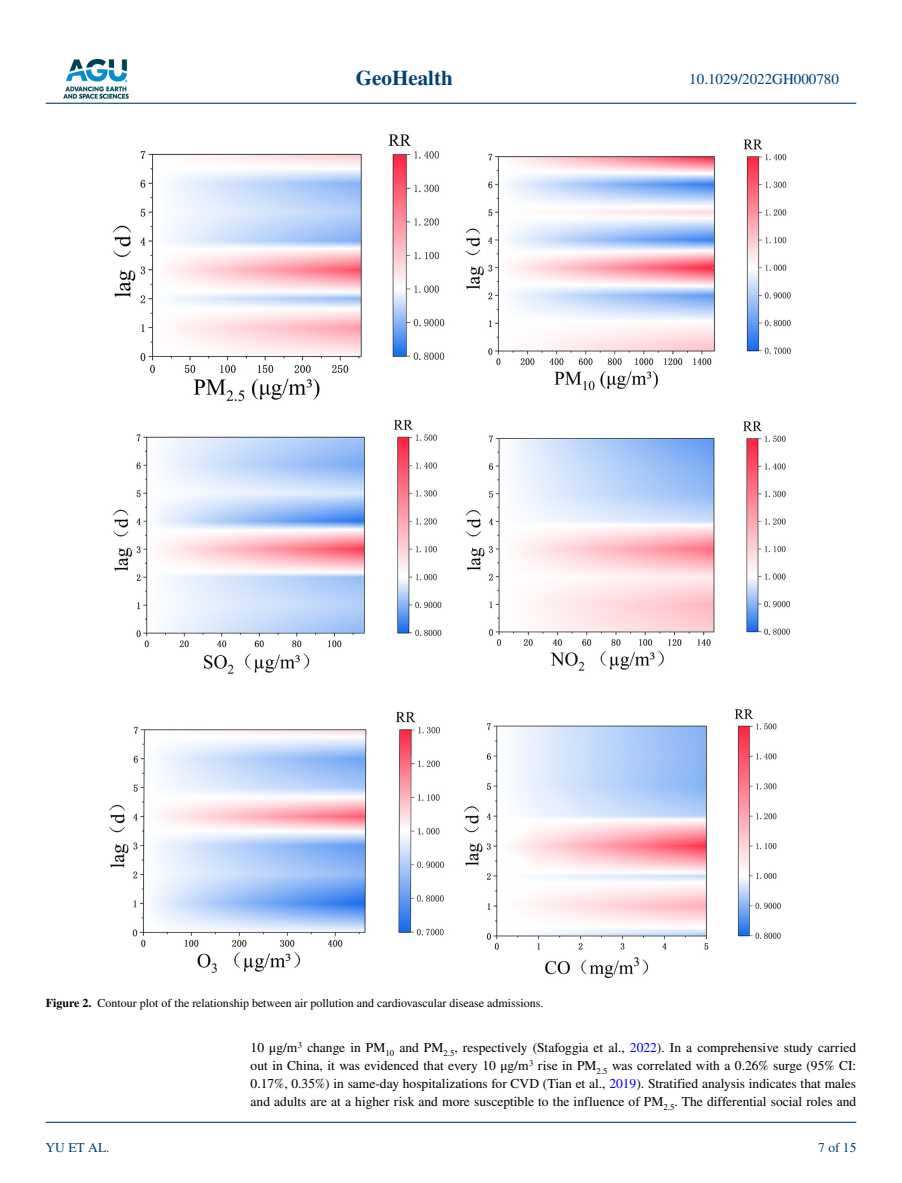
<style>
.page{position:relative;width:902px;height:1183px;background:#fff}
.page>*{position:absolute;margin:0;border:0;box-sizing:border-box;transform-origin:0 0}
.t1{font:700 21px "STIX";color:#004174}
.t2{font:15px "STIX";color:#004174}
.t3{font:13.5px/18px "STIX";color:#000;text-align:justify}
.t4{font:13.5px "STIX";color:#004174}
.t5{font:12px "STIX";color:#000}
.s1{font-weight:700}
.s2{color:#00f}
</style>
<div class="page">
<img style="left:63px;top:60px;width:65px;height:39px">
<hr style="left:46px;top:103px;width:810px;height:1px;background:#004174">
<hr style="left:46px;top:1121px;width:810px;height:1px;background:#004174">
<img style="left:109px;top:134px;width:682px;height:843px">
<h1 class="t1" style="left:356px;top:66px;width:98px">GeoHealth</h1>
<p class="t2" style="left:689px;top:69px;width:151px">10.1029/2022GH000780</p>
<p class="t5" style="left:46px;top:994px;width:499px"><span class="s1">Figure 2.</span> Contour plot of the relationship between air pollution and cardiovascular disease admissions.</p>
<p class="t4" style="left:45px;top:1138px;width:66px">YU ET AL.</p>
<p class="t3" style="left:250px;top:1039px;width:607px">10 μg/m<sup>3</sup> change in PM<sub>10</sub> and PM<sub>2.5</sub>, respectively (Stafoggia et al., <span class="s2">2022</span>). In a comprehensive study carried out in China, it was evidenced that every 10 μg/m<sup>3</sup> rise in PM<sub>2.5</sub> was correlated with a 0.26% surge (95% CI:<br>0.17%, 0.35%) in same-day hospitalizations for CVD (Tian et al., <span class="s2">2019</span>). Stratified analysis indicates that males and adults are at a higher risk and more susceptible to the influence of PM<sub>2.5</sub>. The differential social roles and</p>
<p class="t4" style="left:818px;top:1138px;width:40px">7 of 15</p>
</div>
